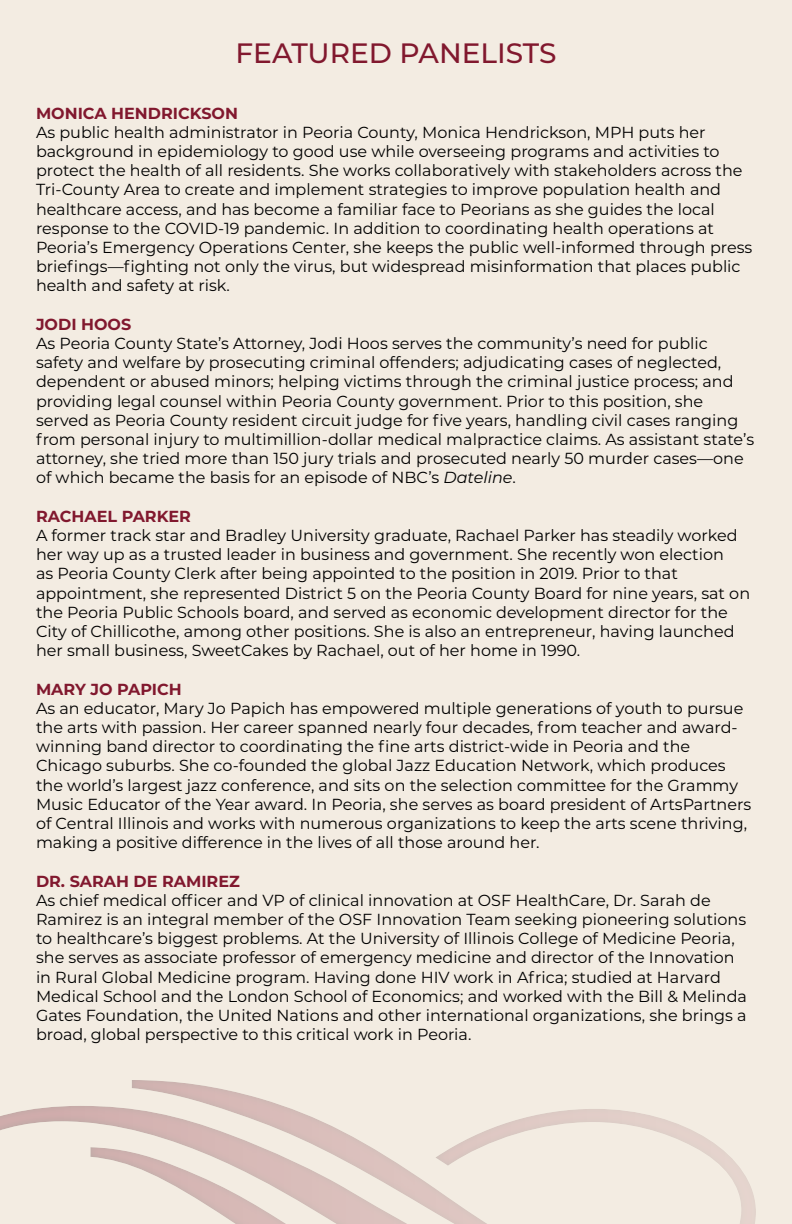
<style>
.page{position:relative;width:792px;height:1224px;background:#f3ece2}
.page>*{position:absolute;margin:0;border:0;box-sizing:border-box;transform-origin:0 0}
.t1{font:500 28px "Montserrat";color:#81182e}
.t2{font:16px/19.2px "Montserrat";color:#000}
.t3{font:700 16px "Montserrat";color:#81182e}
.s1{font-style:italic}
</style>
<div class="page">
<div style="left:0;top:1104px;width:757px;height:120px;background:#000;opacity:.75"></div>
<div style="left:130px;top:1078px;width:425px;height:146px;background:#000;opacity:.75"></div>
<h1 class="t1" style="left:236px;top:34px;width:322px">FEATURED PANELISTS</h1>
<p class="t3" style="left:36px;top:101px;width:204px">MONICA HENDRICKSON</p>
<p class="t2" style="left:36px;top:122px;width:718px">As public health administrator in Peoria County, Monica Hendrickson, MPH puts her background in epidemiology to good use while overseeing programs and activities to protect the health of all residents. She works collaboratively with stakeholders across the Tri-County Area to create and implement strategies to improve population health and healthcare access, and has become a familiar face to Peorians as she guides the local response to the COVID-19 pandemic. In addition to coordinating health operations at Peoria’s Emergency Operations Center, she keeps the public well-informed through press briefings—fighting not only the virus, but widespread misinformation that places public health and safety at risk.</p>
<p class="t3" style="left:36px;top:313px;width:97px">JODI HOOS</p>
<p class="t2" style="left:36px;top:333px;width:720px">As Peoria County State’s Attorney, Jodi Hoos serves the community’s need for public safety and welfare by prosecuting criminal offenders; adjudicating cases of neglected, dependent or abused minors; helping victims through the criminal justice process; and providing legal counsel within Peoria County government. Prior to this position, she served as Peoria County resident circuit judge for five years, handling civil cases ranging from personal injury to multimillion-dollar medical malpractice claims. As assistant state’s attorney, she tried more than 150 jury trials and prosecuted nearly 50 murder cases—one of which became the basis for an episode of NBC’s <span class="s1">Dateline</span>.</p>
<p class="t3" style="left:36px;top:505px;width:157px">RACHAEL PARKER</p>
<p class="t2" style="left:36px;top:525px;width:716px">A former track star and Bradley University graduate, Rachael Parker has steadily worked her way up as a trusted leader in business and government. She recently won election<br>as Peoria County Clerk after being appointed to the position in 2019. Prior to that appointment, she represented District 5 on the Peoria County Board for nine years, sat on the Peoria Public Schools board, and served as economic development director for the City of Chillicothe, among other positions. She is also an entrepreneur, having launched her small business, SweetCakes by Rachael, out of her home in 1990.</p>
<p class="t3" style="left:36px;top:677px;width:147px">MARY JO PAPICH</p>
<p class="t2" style="left:36px;top:698px;width:717px">As an educator, Mary Jo Papich has empowered multiple generations of youth to pursue the arts with passion. Her career spanned nearly four decades, from teacher and award&shy;winning band director to coordinating the fine arts district-wide in Peoria and the Chicago suburbs. She co-founded the global Jazz Education Network, which produces the world’s largest jazz conference, and sits on the selection committee for the Grammy Music Educator of the Year award. In Peoria, she serves as board president of ArtsPartners of Central Illinois and works with numerous organizations to keep the arts scene thriving, making a positive difference in the lives of all those around her.</p>
<p class="t3" style="left:36px;top:869px;width:205px">DR. SARAH DE RAMIREZ</p>
<p class="t2" style="left:36px;top:890px;width:713px">As chief medical officer and VP of clinical innovation at OSF HealthCare, Dr. Sarah de Ramirez is an integral member of the OSF Innovation Team seeking pioneering solutions to healthcare’s biggest problems. At the University of Illinois College of Medicine Peoria, she serves as associate professor of emergency medicine and director of the Innovation in Rural Global Medicine program. Having done HIV work in Africa; studied at Harvard Medical School and the London School of Economics; and worked with the Bill &amp; Melinda Gates Foundation, the United Nations and other international organizations, she brings a broad, global perspective to this critical work in Peoria.</p>
</div>
